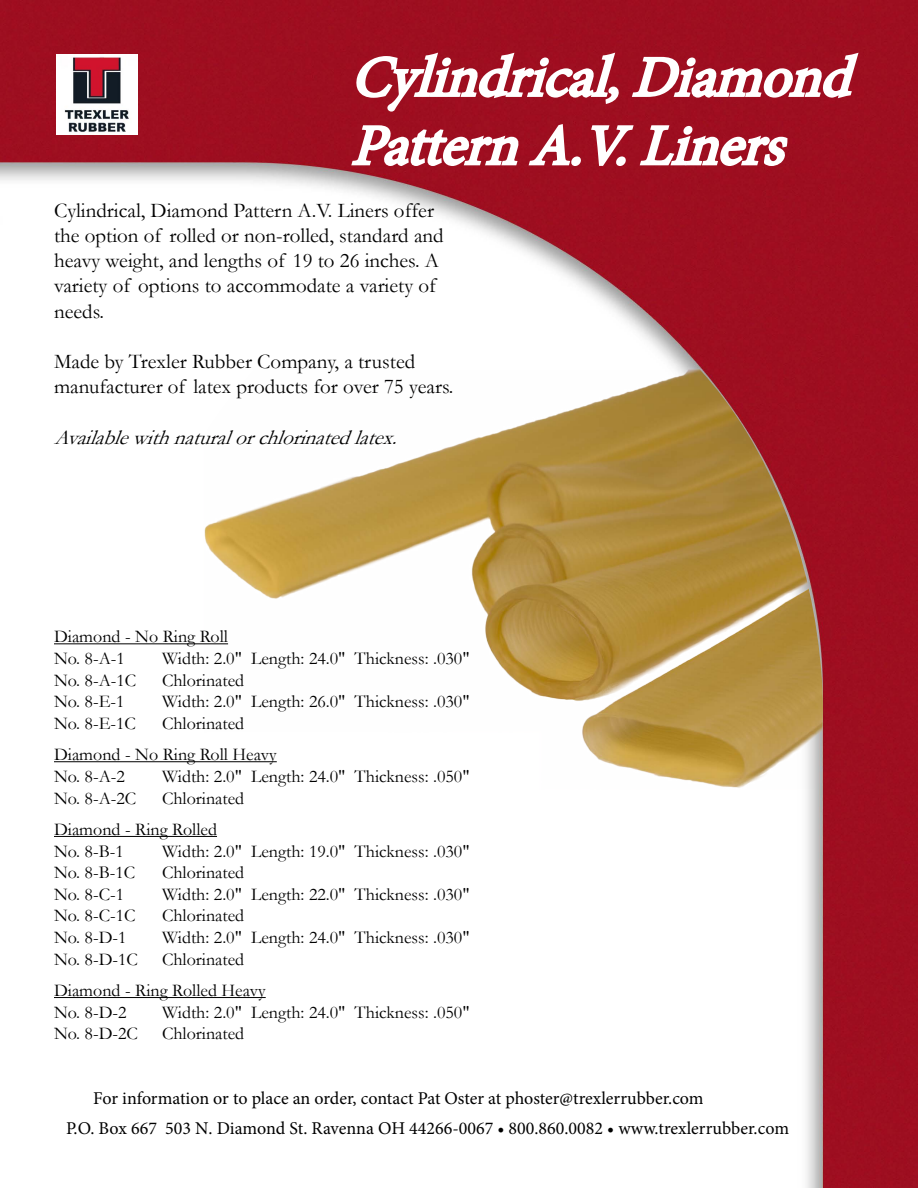
<style>
.page{position:relative;width:918px;height:1188px;background:#fff}
.page>*{position:absolute;margin:0;border:0;box-sizing:border-box;transform-origin:0 0}
.t1{font:italic 57px/68.4px "Minion Pro";color:#fff}
.t2{font:21px/25.2px "Garamond";color:#000}
.t3{font:italic 21px "Garamond";color:#000}
.t4{font:18px/31.5px "Garamond";color:#000}
.t5{font:18px "Minion Pro";color:#000}
</style>
<div class="page">
<img style="left:0;top:0;width:918px;height:1188px">
<svg style="left:349px;top:50px;width:512px;height:138px"></svg>
<img style="left:57px;top:54px;width:81px;height:81px">
<img style="left:181px;top:369px;width:644px;height:457px">
<hr style="left:54px;top:643px;width:174px;height:1px;background:#000">
<hr style="left:54px;top:761px;width:223px;height:1px;background:#000">
<hr style="left:54px;top:836px;width:163px;height:1px;background:#000">
<hr style="left:54px;top:997px;width:212px;height:1px;background:#000">
<h1 class="t1" style="left:351px;top:43px;width:522px">Cylindrical,Diamond<br>PatternA.V.Liners</h1>
<p class="t2" style="left:54px;top:197px;width:391px">Cylindrical, Diamond Pattern A.V. Liners offer the option of rolled or non-rolled, standard and heavy weight, and lengths of 19 to 26 inches. A variety of options to accommodate a variety of needs.</p>
<p class="t2" style="left:54px;top:348px;width:401px">Made by Trexler Rubber Company, a trusted manufacturer of latex products for over 75 years.</p>
<p class="t3" style="left:54px;top:423px;width:354px">Availablewithnaturalorchlorinatedlatex.</p>
<p class="t4" style="left:54px;top:626px;width:176px;line-height:21.6px">Diamond - No Ring Roll<br>No. 8-A-1</p>
<p class="t4" style="left:162px;top:642px;width:309px">Width: 2.0" Length: 24.0" Thickness: .030"</p>
<p class="t4" style="left:54px;top:664px;width:84px">No. 8-A-1C</p>
<p class="t4" style="left:162px;top:664px;width:84px">Chlorinated</p>
<p class="t4" style="left:54px;top:685px;width:72px">No. 8-E-1</p>
<p class="t4" style="left:162px;top:685px;width:309px">Width: 2.0" Length: 26.0" Thickness: .030"</p>
<p class="t4" style="left:54px;top:707px;width:83px">No. 8-E-1C</p>
<p class="t4" style="left:54px;top:707px;width:224px;text-indent:108px">Chlorinated<br>Diamond - No Ring Roll Heavy</p>
<p class="t4" style="left:54px;top:760px;width:72px">No. 8-A-2</p>
<p class="t4" style="left:162px;top:760px;width:309px">Width: 2.0" Length: 24.0" Thickness: .050"</p>
<p class="t4" style="left:54px;top:782px;width:84px">No. 8-A-2C</p>
<p class="t4" style="left:54px;top:782px;width:192px;text-indent:108px">Chlorinated<br>Diamond - Ring Rolled</p>
<p class="t4" style="left:54px;top:835px;width:71px">No. 8-B-1</p>
<p class="t4" style="left:162px;top:835px;width:309px">Width: 2.0" Length: 19.0" Thickness: .030"</p>
<p class="t4" style="left:54px;top:856px;width:83px">No. 8-B-1C</p>
<p class="t4" style="left:162px;top:856px;width:84px">Chlorinated</p>
<p class="t4" style="left:54px;top:878px;width:72px">No. 8-C-1</p>
<p class="t4" style="left:162px;top:878px;width:309px">Width: 2.0" Length: 22.0" Thickness: .030"</p>
<p class="t4" style="left:54px;top:900px;width:83px">No. 8-C-1C</p>
<p class="t4" style="left:162px;top:900px;width:84px">Chlorinated</p>
<p class="t4" style="left:54px;top:921px;width:74px">No. 8-D-1</p>
<p class="t4" style="left:162px;top:921px;width:309px">Width: 2.0" Length: 24.0" Thickness: .030"</p>
<p class="t4" style="left:54px;top:943px;width:86px">No. 8-D-1C</p>
<p class="t4" style="left:54px;top:943px;width:213px;text-indent:108px">Chlorinated<br>Diamond - Ring Rolled Heavy</p>
<p class="t4" style="left:54px;top:996px;width:74px">No. 8-D-2</p>
<p class="t4" style="left:162px;top:996px;width:309px">Width: 2.0" Length: 24.0" Thickness: .050"</p>
<p class="t4" style="left:54px;top:1018px;width:86px">No. 8-D-2C</p>
<p class="t4" style="left:162px;top:1018px;width:84px">Chlorinated</p>
<p class="t5" style="left:93px;top:1086px;width:612px">For information or to place an order, contact Pat Oster at phoster@trexlerrubber.com</p>
<p class="t5" style="left:66px;top:1116px;width:725px">P.O. Box 667 503 N. Diamond St. Ravenna OH 44266-0067 • 800.860.0082 • www.trexlerrubber.com</p>
</div>
